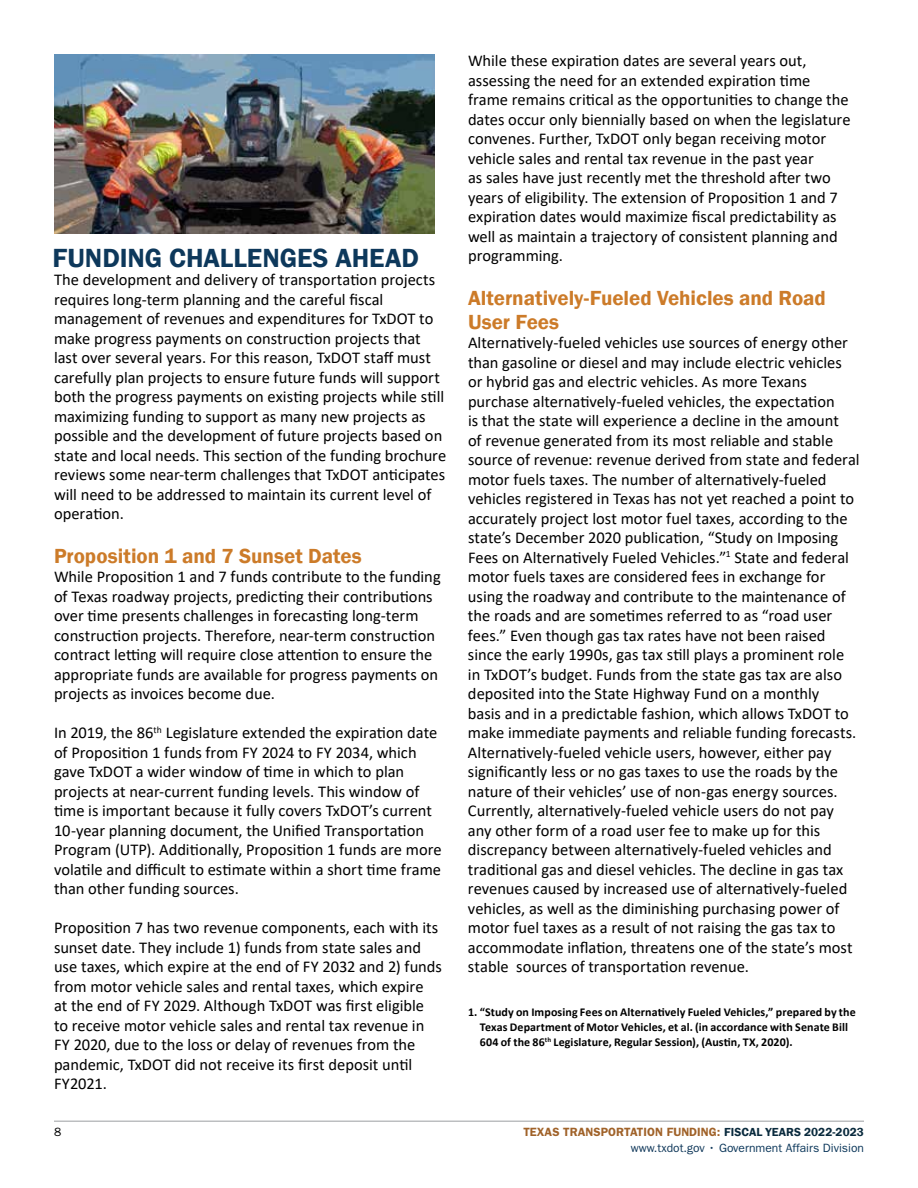
<style>
.page{position:relative;width:918px;height:1188px;background:#fff}
.page>*{position:absolute;margin:0;border:0;box-sizing:border-box;transform-origin:0 0}
.t1{font:600 27px "Franklin Gothic";color:#0d385b}
.t2{font:600 21px/24px "Franklin Gothic";color:#cc7b29}
.t3{font:16.5px/19.5px "Calibri";color:#000}
.t4{font:700 12px/15px "Calibri";letter-spacing:.005em;color:#000}
.t5{font:600 12px/16.5px "ITC Franklin Gothic Std";letter-spacing:.005em;color:#a06229;text-align:right}
.t6{font:12px "ITC Franklin Gothic Std";color:#000}
.s1{font-family:"Franklin Gothic";color:#092a3d}
.s2{font-weight:400;color:#10385a}
.s3{font-weight:400;color:#0d385b}
</style>
<div class="page">
<hr style="left:54px;top:1120px;width:810px;height:2px;background:#bcbec0">
<img style="left:54px;top:54px;width:380px;height:179px">
<h1 class="t1" style="left:52px;top:242px;width:368px">FUNDING CHALLENGES AHEAD</h1>
<p class="t3" style="left:54px;top:270px;width:394px">The development and delivery of transportation projects requires long-term planning and the careful fiscal management of revenues and expenditures for TxDOT to make progress payments on construction projects that last over several years. For this reason, TxDOT staff must carefully plan projects to ensure future funds will support both the progress payments on existing projects while still maximizing funding to support as many new projects as possible and the development of future projects based on state and local needs. This section of the funding brochure reviews some near-term challenges that TxDOT anticipates will need to be addressed to maintain its current level of operation.</p>
<p class="t2" style="left:54px;top:544px;width:309px">Proposition 1 and 7 Sunset Dates</p>
<p class="t3" style="left:54px;top:567px;width:388px">While Proposition 1 and 7 funds contribute to the funding of Texas roadway projects, predicting their contributions over time presents challenges in forecasting long-term construction projects. Therefore, near-term construction contract letting will require close attention to ensure the appropriate funds are available for progress payments on projects as invoices become due.</p>
<p class="t3" style="left:54px;top:723px;width:389px">In 2019, the 86<sup>th</sup> Legislature extended the expiration date of Proposition 1 funds from FY 2024 to FY 2034, which gave TxDOT a wider window of time in which to plan projects at near-current funding levels. This window of time is important because it fully covers TxDOT’s current 10-year planning document, the Unified Transportation Program (UTP). Additionally, Proposition 1 funds are more volatile and difficult to estimate within a short time frame than other funding sources.</p>
<p class="t3" style="left:54px;top:918px;width:390px">Proposition 7 has two revenue components, each with its sunset date. They include 1) funds from state sales and use taxes, which expire at the end of FY 2032 and 2) funds from motor vehicle sales and rental taxes, which expire<br>at the end of FY 2029. Although TxDOT was first eligible to receive motor vehicle sales and rental tax revenue in FY 2020, due to the loss or delay of revenues from the pandemic, TxDOT did not receive its first deposit until FY2021.</p>
<p class="t3" style="left:468px;top:51px;width:384px">While these expiration dates are several years out, assessing the need for an extended expiration time frame remains critical as the opportunities to change the dates occur only biennially based on when the legislature convenes. Further, TxDOT only began receiving motor vehicle sales and rental tax revenue in the past year<br>as sales have just recently met the threshold after two years of eligibility. The extension of Proposition 1 and 7 expiration dates would maximize fiscal predictability as well as maintain a trajectory of consistent planning and programming.</p>
<p class="t2" style="left:468px;top:286px;width:359px">Alternatively-Fueled Vehicles and Road<br>User Fees</p>
<p class="t3" style="left:468px;top:333px;width:393px">Alternatively-fueled vehicles use sources of energy other than gasoline or diesel and may include electric vehicles or hybrid gas and electric vehicles. As more Texans purchase alternatively-fueled vehicles, the expectation<br>is that the state will experience a decline in the amount<br>of revenue generated from its most reliable and stable source of revenue: revenue derived from state and federal motor fuels taxes. The number of alternatively-fueled vehicles registered in Texas has not yet reached a point to accurately project lost motor fuel taxes, according to the state’s December 2020 publication, “Study on Imposing Fees on Alternatively Fueled Vehicles.”<sup>1</sup> State and federal motor fuels taxes are considered fees in exchange for using the roadway and contribute to the maintenance of the roads and are sometimes referred to as “road user fees.” Even though gas tax rates have not been raised since the early 1990s, gas tax still plays a prominent role in TxDOT’s budget. Funds from the state gas tax are also deposited into the State Highway Fund on a monthly<br>basis and in a predictable fashion, which allows TxDOT to make immediate payments and reliable funding forecasts.<br>Alternatively-fueled vehicle users, however, either pay significantly less or no gas taxes to use the roads by the nature of their vehicles’ use of non-gas energy sources.<br>Currently, alternatively-fueled vehicle users do not pay any other form of a road user fee to make up for this discrepancy between alternatively-fueled vehicles and traditional gas and diesel vehicles. The decline in gas tax revenues caused by increased use of alternatively-fueled vehicles, as well as the diminishing purchasing power of motor fuel taxes as a result of not raising the gas tax to accommodate inflation, threatens one of the state’s most stable sources of transportation revenue.</p>
<p class="t4" style="left:480px;top:1004px;width:378px;text-indent:-12px">1. “Study on Imposing Fees on Alternatively Fueled Vehicles,” prepared by the<br>Texas Department of Motor Vehicles, et al. (in accordance with Senate Bill<br>604 of the 86<sup>th</sup> Legislature, Regular Session), (Austin, TX, 2020).</p>
<p class="t6" style="left:54px;top:1125px;width:9px">8</p>
<p class="t5" style="left:523px;top:1123px;width:342px">TEXAS TRANSPORTATION FUNDING: <span class="s1">FISCAL YEARS 2022-2023 </span><span class="s2">www.txdot.gov •</span> <span class="s3">Government Affairs Division</span></p>
</div>
